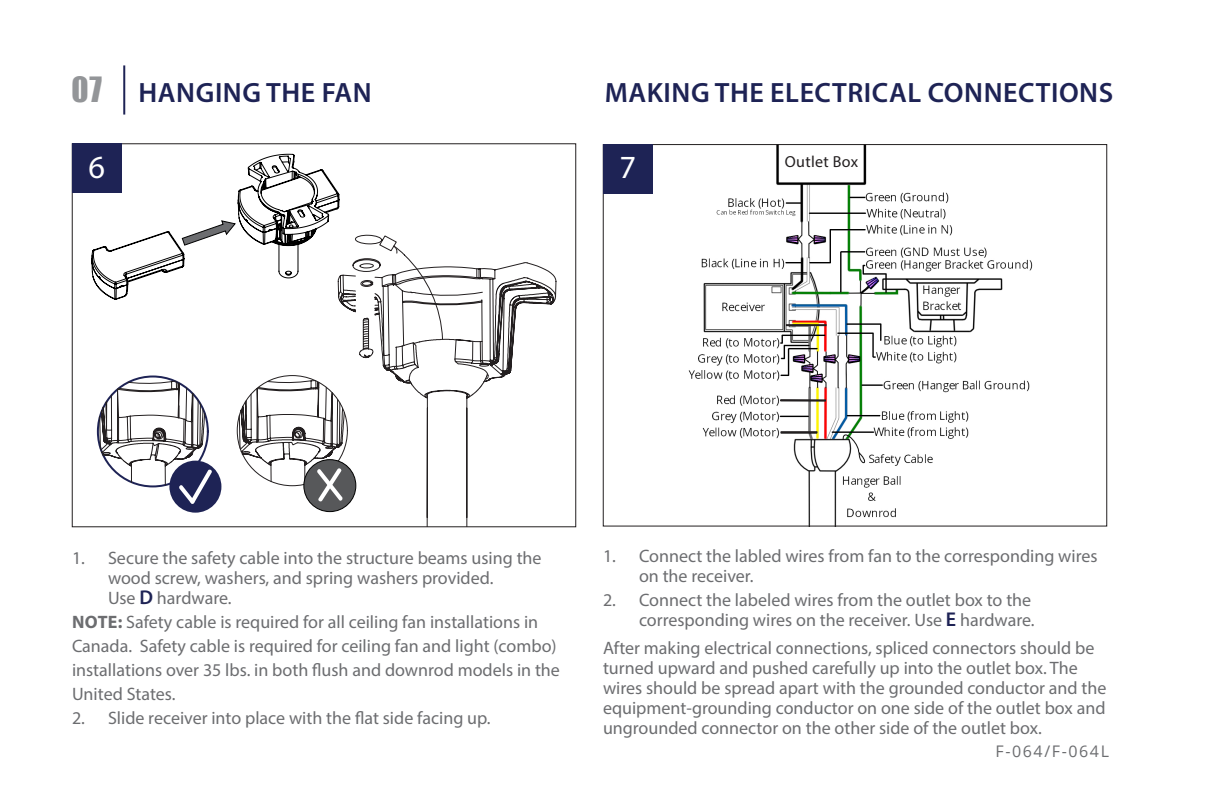
<style>
.page{position:relative;width:1224px;height:792px;background:#fff}
.page>*{position:absolute;margin:0;border:0;box-sizing:border-box;transform-origin:0 0}
.t1{font:32.4px "Myriad Pro";color:#fff}
.t2{font:600 28px "Myriad Pro";letter-spacing:.02em;color:#1e2355}
.Steps{font:18px/20px "Myriad Pro";color:#6c6d70}
.t3{font:16px "Open Sans";letter-spacing:.1em;color:#6c6d70}
.t4{font:16px "Myriad Pro";letter-spacing:.02em;color:#231f20}
.s1{font-family:"Impact";font-weight:400;font-size:32px;color:#939598}
.s2{font-weight:600;font-size:20px;color:#1e2355}
.s3{font-weight:700}
</style>
<div class="page">
<img style="left:688px;top:146px;width:345px;height:378px">
<div style="left:603px;top:144px;width:49px;height:50px;background:#1e2355"></div>
<div style="left:781px;top:155px;width:81px;height:14px;background:#fff"></div>
<hr style="left:786px;top:324px;width:41px;height:2px;background:#231f20">
<hr style="left:780px;top:399px;width:46px;height:2px;background:#231f20">
<hr style="left:781px;top:431px;width:36px;height:2px;background:#231f20">
<svg style="left:528px;top:262px;width:28px;height:43px"></svg>
<div style="left:72px;top:144px;width:49px;height:49px;background:#1e2355"></div>
<svg style="left:92px;top:154px;width:436px;height:374px"></svg>
<hr style="left:123px;top:65px;width:2px;height:50px;background:#1e2355">
<p class="t2" style="left:72px;top:74px;width:302px"><span class="s1">07</span> HANGING THE FAN</p>
<p class="t2" style="left:605px;top:74px;width:510px">MAKING THE ELECTRICAL CONNECTIONS</p>
<p class="t1" style="left:88px;top:147px;width:18px">6</p>
<p class="t1" style="left:619px;top:147px;width:18px">7</p>
<p class="t4" style="left:785px;top:152px;width:75px">Outlet Box</p>
<p class="Steps" style="left:108px;top:547px;width:435px;text-indent:-36px">1. Secure the safety cable into the structure beams using the wood screw, washers, and spring washers provided.<br>Use <span class="s2">D</span> hardware.</p>
<p class="Steps" style="left:72px;top:609px;width:489px;line-height:24px"><span class="s3">NOTE:</span> Safety cable is required for all ceiling fan installations in Canada. Safety cable is required for ceiling fan and light (combo) installations over 35 lbs. in both flush and downrod models in the United States.</p>
<p class="Steps" style="left:72px;top:707px;width:420px">2. Slide receiver into place with the flat side facing up.</p>
<p class="Steps" style="left:639px;top:545px;width:460px;text-indent:-36px">1. Connect the labled wires from fan to the corresponding wires on the receiver.</p>
<p class="Steps" style="left:603px;top:589px;width:433px;text-align:right">2. Connect the labeled wires from the outlet box to the corresponding wires on the receiver. Use <span class="s2">E</span> hardware.</p>
<p class="Steps" style="left:603px;top:637px;width:493px">After making electrical connections, spliced connectors should be</p>
<p class="Steps" style="left:603px;top:657px;width:476px">turned upward and pushed carefully up into the outlet box. The</p>
<p class="Steps" style="left:603px;top:677px;width:505px">wires should be spread apart with the grounded conductor and the</p>
<p class="Steps" style="left:603px;top:697px;width:504px">equipment-grounding conductor on one side of the outlet box and ungrounded connector on the other side of the outlet box.</p>
<p class="t3" style="left:996px;top:740px;width:115px">F-064/F-064L</p>
</div>
